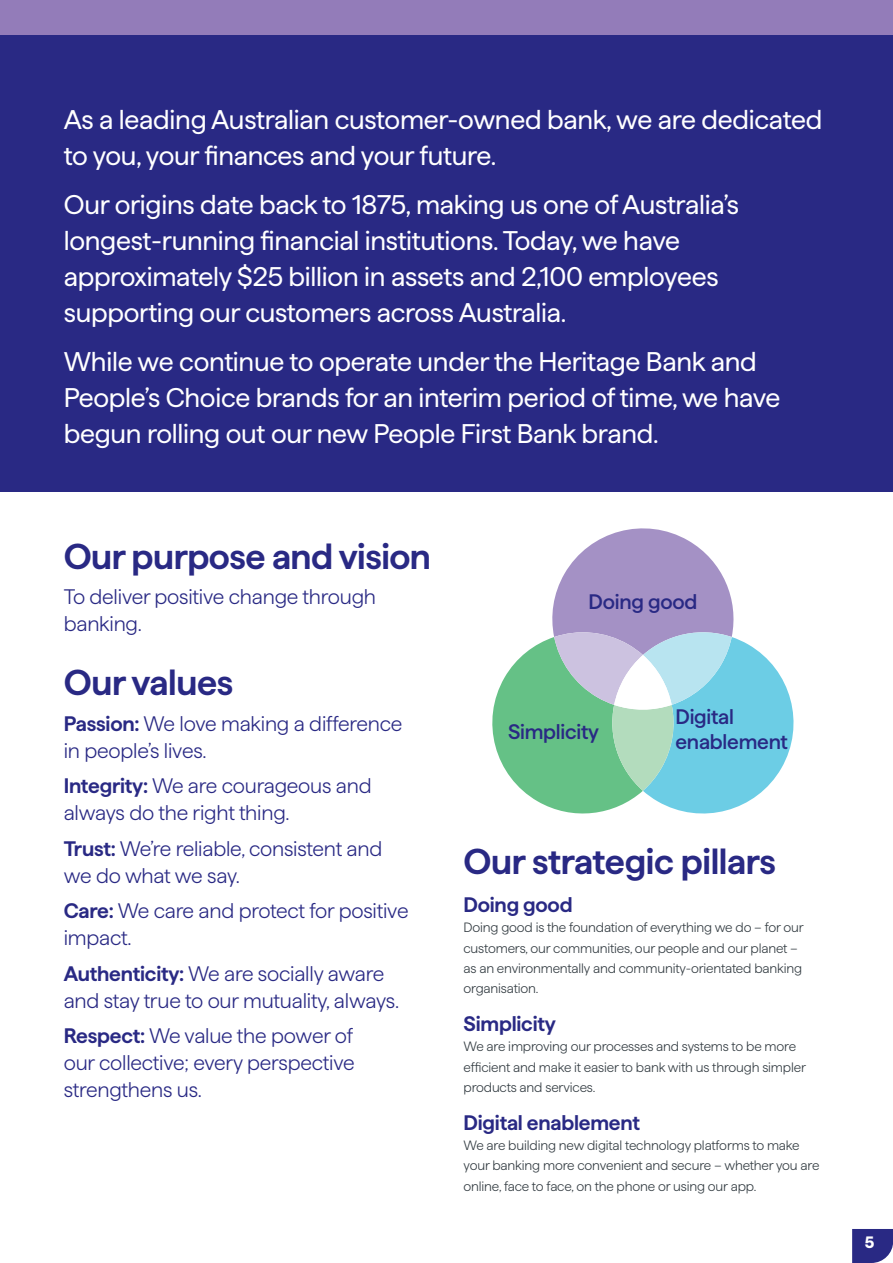
<style>
.page{position:relative;width:893px;height:1263px;background:#fff}
.page>*{position:absolute;margin:0;border:0;box-sizing:border-box;transform-origin:0 0}
.t1{font:600 36px "Haffer";letter-spacing:-.01em;color:#292984}
.t2{font:27px/36px "Haffer";letter-spacing:-.01em;color:#fff}
.t3{font:300 21px/27px "Haffer";letter-spacing:-.01em;color:#292984}
.t4{font:600 21px "Haffer";letter-spacing:-.01em;color:#292984}
.t5{font:500 21px/25.2px "Haffer";letter-spacing:-.01em;color:#292984}
.t6{font:700 16.5px "Haffer";color:#fff}
.t7{font:300 13.5px/20.2px "Haffer";letter-spacing:-.01em;color:#333c42}
.s1{font-weight:600}
</style>
<div class="page">
<svg style="left:852px;top:1229px;width:41px;height:34px"></svg>
<div style="left:0;top:0;width:893px;height:491px;background:#292984"></div>
<div style="left:0;top:0;width:893px;height:34px;background:#937cb9"></div>
<svg style="left:492px;top:528px;width:302px;height:286px"></svg>
<p class="t2" style="left:64px;top:99px;width:760px">As a leading Australian customer-owned bank, we are dedicated to you, your finances and your future.</p>
<p class="t2" style="left:64px;top:184px;width:677px">Our origins date back to 1875, making us one of Australia’s longest-running financial institutions. Today, we have approximately $25 billion in assets and 2,100 employees supporting our customers across Australia.</p>
<p class="t2" style="left:64px;top:341px;width:718px">While we continue to operate under the Heritage Bank and<br>People’s Choice brands for an interim period of time, we have begun rolling out our new People First Bank brand.</p>
<h1 class="t1" style="left:64px;top:529px;width:369px">Our purpose and vision</h1>
<p class="t3" style="left:64px;top:581px;width:314px">To deliver positive change through banking.</p>
<h1 class="t1" style="left:64px;top:656px;width:171px">Our values</h1>
<p class="t3" style="left:64px;top:708px;width:340px"><span class="s1">Passion:</span> We love making a difference in people’s lives.</p>
<p class="t3" style="left:64px;top:770px;width:309px"><span class="s1">Integrity:</span> We are courageous and always do the right thing.</p>
<p class="t3" style="left:64px;top:833px;width:320px"><span class="s1">Trust:</span> We’re reliable, consistent and we do what we say.</p>
<p class="t3" style="left:64px;top:895px;width:346px"><span class="s1">Care:</span> We care and protect for positive impact.</p>
<p class="t3" style="left:64px;top:958px;width:337px"><span class="s1">Authenticity:</span> We are socially aware and stay true to our mutuality, always.</p>
<p class="t3" style="left:64px;top:1020px;width:292px;text-align:justify"><span class="s1">Respect:</span> We value the power of our collective; every perspective strengthens us.</p>
<p class="t5" style="left:589px;top:587px;width:110px">Doing good</p>
<p class="t5" style="left:508px;top:717px;width:92px">Simplicity</p>
<p class="t5" style="left:675px;top:702px;width:114px">Digital enablement</p>
<h1 class="t1" style="left:463px;top:835px;width:314px">Our strategic pillars</h1>
<p class="t4" style="left:463px;top:889px;width:111px">Doing good</p>
<p class="t7" style="left:463px;top:916px;width:341px">Doing good is the foundation of everything we do – for our customers, our communities, our people and our planet – as an environmentally and community-orientated banking organisation.</p>
<p class="t4" style="left:463px;top:1008px;width:94px">Simplicity</p>
<p class="t7" style="left:463px;top:1035px;width:344px">We are improving our processes and systems to be more efficient and make it easier to bank with us through simpler products and services.</p>
<p class="t4" style="left:463px;top:1107px;width:178px">Digital enablement</p>
<p class="t7" style="left:463px;top:1134px;width:357px">We are building new digital technology platforms to make your banking more convenient and secure – whether you are online, face to face, on the phone or using our app.</p>
<p class="t6" style="left:865px;top:1229px;width:11px">5</p>
</div>
